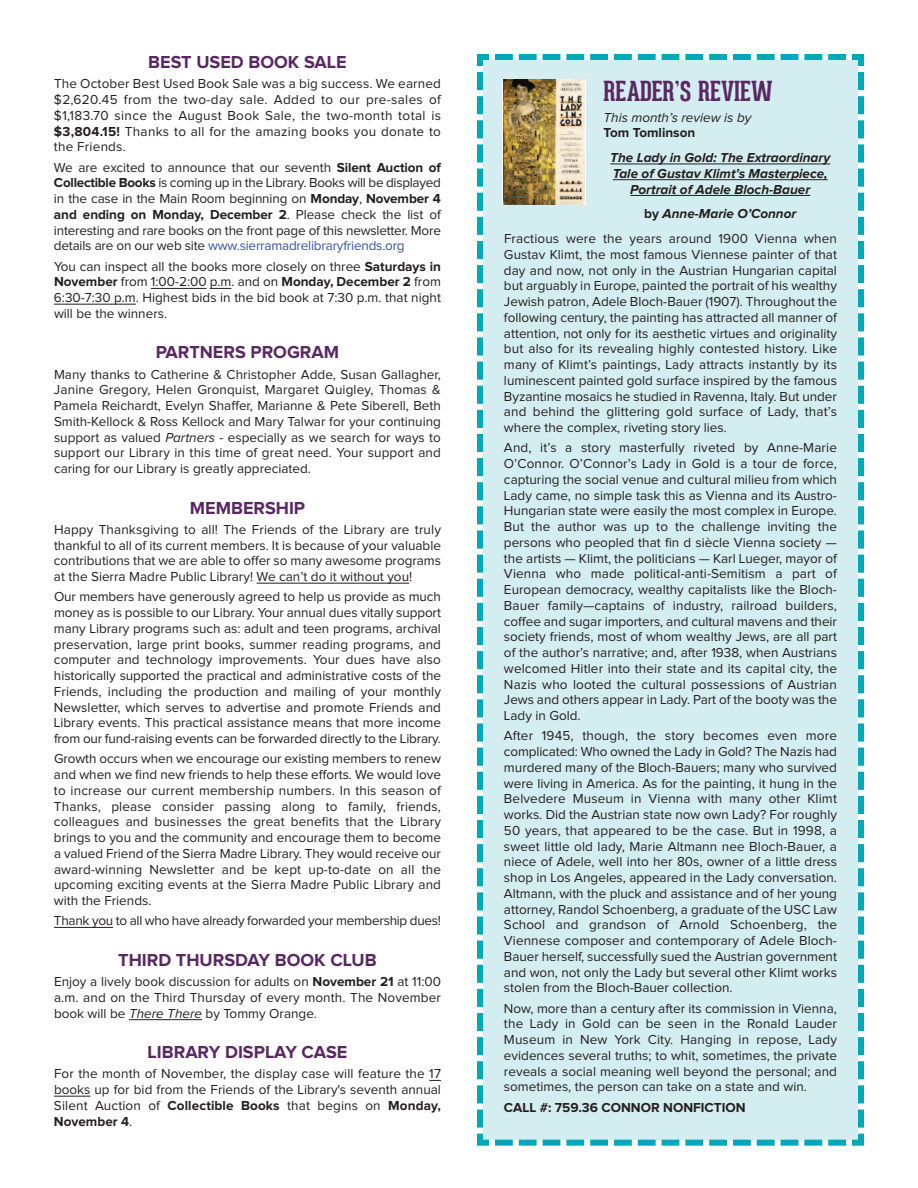
<style>
.page{position:relative;width:918px;height:1188px;background:#fff}
.page>*{position:absolute;margin:0;border:0;box-sizing:border-box;transform-origin:0 0}
.t1{font:700 27px "Geared Slab";color:#592862}
.t2{font:700 18px "Proxima Nova";color:#592862}
.t3{font:13.5px/15.8px "Proxima Nova";color:#231f20;text-align:justify}
.t4{font:italic 700 13.5px/15.8px "Proxima Nova";color:#231f20;text-align:center}
.t5{font:13.5px "Proxima Nova";letter-spacing:-.02em;color:#231f20}
.t6{font:700 13.5px "Proxima Nova";color:#231f20}
.t7{font:italic 13.5px "Proxima Nova";color:#231f20}
.s1{font-weight:700}
.s2{color:#3853a3}
.s3{font-style:italic}
.s4{font-weight:700;font-style:italic}
</style>
<div class="page">
<div style="left:477px;top:54px;width:387px;height:1092px;background:#d4edf1"></div>
<hr style="left:610px;top:164px;width:220px;height:1px;background:#231f20">
<hr style="left:613px;top:179px;width:215px;height:1px;background:#231f20">
<hr style="left:630px;top:195px;width:180px;height:1px;background:#231f20">
<div style="left:502px;top:80px;width:84px;height:125px;background:#fff"></div>
<img style="left:503px;top:80px;width:82px;height:125px">
<hr style="left:151px;top:288px;width:56px;height:1px;background:#231f20">
<svg style="left:210px;top:288px;width:21px;height:1px"></svg>
<hr style="left:54px;top:304px;width:82px;height:1px;background:#231f20">
<hr style="left:257px;top:583px;width:152px;height:1px;background:#231f20">
<hr style="left:54px;top:927px;width:59px;height:1px;background:#231f20">
<hr style="left:129px;top:1019px;width:73px;height:1px;background:#231f20">
<svg style="left:429px;top:1080px;width:12px;height:1px"></svg>
<hr style="left:54px;top:1096px;width:36px;height:1px;background:#231f20">
<h2 class="t2" style="left:148px;top:56px;width:200px">BEST USED BOOK SALE</h2>
<p class="t3" style="left:54px;top:77px;width:389px">The October Best Used Book Sale was a big success. We earned $2,620.45 from the two-day sale. Added to our pre-sales of $1,183.70 since the August Book Sale, the two-month total is <span class="s1">$3,804.15!</span> Thanks to all for the amazing books you donate to the Friends.</p>
<p class="t3" style="left:54px;top:161px;width:389px">We are excited to announce that our seventh <span class="s1">Silent Auction of Collectible Books</span> is coming up in the Library. Books will be displayed in the case in the Main Room beginning on <span class="s1">Monday</span>, <span class="s1">November 4 and ending on Monday, December 2</span>. Please check the list of interesting and rare books on the front page of this newsletter. More details are on our web site <span class="s2">www.sierramadrelibraryfriends.org</span></p>
<p class="t3" style="left:54px;top:260px;width:389px">You can inspect all the books more closely on three <span class="s1">Saturdays in November</span> from 1:00-2:00 p.m. and on <span class="s1">Monday, December 2</span> from 6:30-7:30 p.m. Highest bids in the bid book at 7:30 p.m. that night will be the winners.</p>
<h2 class="t2" style="left:156px;top:346px;width:185px">PARTNERS PROGRAM</h2>
<p class="t3" style="left:54px;top:368px;width:389px">Many thanks to Catherine &amp; Christopher Adde, Susan Gallagher, Janine Gregory, Helen Gronquist, Margaret Quigley, Thomas &amp; Pamela Reichardt, Evelyn Shaffer, Marianne &amp; Pete Siberell, Beth Smith-Kellock &amp; Ross Kellock and Mary Talwar for your continuing support as valued <span class="s3">Partners</span> - especially as we search for ways to support our Library in this time of great need. Your support and caring for our Library is greatly appreciated.</p>
<h2 class="t2" style="left:190px;top:502px;width:117px">MEMBERSHIP</h2>
<p class="t3" style="left:54px;top:523px;width:389px">Happy Thanksgiving to all! The Friends of the Library are truly thankful to all of its current members. It is because of your valuable contributions that we are able to offer so many awesome programs at the Sierra Madre Public Library! We can’t do it without you!</p>
<p class="t3" style="left:54px;top:590px;width:389px">Our members have generously agreed to help us provide as much money as is possible to our Library. Your annual dues vitally support many Library programs such as: adult and teen programs, archival preservation, large print books, summer reading programs, and computer and technology improvements. Your dues have also historically supported the practical and administrative costs of the Friends, including the production and mailing of your monthly Newsletter, which serves to advertise and promote Friends and Library events. This practical assistance means that more income from our fund-raising events can be forwarded directly to the Library.</p>
<p class="t3" style="left:54px;top:752px;width:389px">Growth occurs when we encourage our existing members to renew and when we find new friends to help these efforts. We would love to increase our current membership numbers. In this season of Thanks, please consider passing along to family, friends, colleagues and businesses the great benefits that the Library brings to you and the community and encourage them to become a valued Friend of the Sierra Madre Library. They would receive our award-winning Newsletter and be kept up-to-date on all the upcoming exciting events at the Sierra Madre Public Library and with the Friends.</p>
<p class="t5" style="left:54px;top:916px;width:388px">Thank you to all who have already forwarded your membership dues!</p>
<h2 class="t2" style="left:118px;top:954px;width:260px">THIRD THURSDAY BOOK CLUB</h2>
<p class="t3" style="left:54px;top:975px;width:389px">Enjoy a lively book discussion for adults on <span class="s1">November 21</span> at 11:00 a.m. and on the Third Thursday of every month. The November book will be <span class="s3">There There</span> by Tommy Orange.</p>
<h2 class="t2" style="left:148px;top:1046px;width:201px">LIBRARY DISPLAY CASE</h2>
<p class="t3" style="left:54px;top:1067px;width:389px">For the month of November, the display case will feature the 17 books up for bid from the Friends of the Library's seventh annual Silent Auction of <span class="s1">Collectible Books</span> that begins on <span class="s1">Monday, November 4</span>.</p>
<h1 class="t1" style="left:604px;top:81px;width:171px">READER’S REVIEW</h1>
<p class="t7" style="left:604px;top:112px;width:149px">This month’s review is by</p>
<p class="t6" style="left:604px;top:128px;width:93px">Tom Tomlinson</p>
<p class="t4" style="left:610px;top:151px;width:222px">The Lady in Gold: The Extraordinary<br>Tale of Gustav Klimt’s Masterpiece,<br>Portrait of Adele Bloch-Bauer</p>
<p class="t3" style="left:504px;top:203px;width:334px;line-height:24.8px;text-indent:140px"><span class="s1">by</span> <span class="s4">Anne-Marie O’Connor<br></span>Fractious were the years around 1900 Vienna when</p>
<p class="t3" style="left:504px;top:248px;width:335px">Gustav Klimt, the most famous Viennese painter of that day and now, not only in the Austrian Hungarian capital but arguably in Europe, painted the portrait of his wealthy Jewish patron, Adele Bloch-Bauer (1907). Throughout the following century, the painting has attracted all manner of attention, not only for its aesthetic virtues and originality but also for its revealing highly contested history. Like many of Klimt’s paintings, Lady attracts instantly by its luminescent painted gold surface inspired by the famous Byzantine mosaics he studied in Ravenna, Italy. But under and behind the glittering gold surface of Lady, that’s where the complex, riveting story lies.</p>
<p class="t3" style="left:504px;top:441px;width:335px">And, it’s a story masterfully riveted by Anne-Marie O’Connor. O’Connor’s Lady in Gold is a tour de force, capturing the social venue and cultural milieu from which Lady came, no simple task this as Vienna and its Austro-Hungarian state were easily the most complex in Europe.<br>But the author was up to the challenge inviting the persons who peopled that fin d siècle Vienna society — the artists — Klimt, the politicians — Karl Lueger, mayor of Vienna who made political-anti-Semitism a part of European democracy, wealthy capitalists like the Bloch-Bauer family—captains of industry, railroad builders, coffee and sugar importers, and cultural mavens and their society friends, most of whom wealthy Jews, are all part of the author’s narrative; and, after 1938, when Austrians welcomed Hitler into their state and its capital city, the Nazis who looted the cultural possessions of Austrian Jews and others appear in Lady. Part of the booty was the Lady in Gold.</p>
<p class="t3" style="left:504px;top:729px;width:335px">After 1945, though, the story becomes even more complicated: Who owned the Lady in Gold? The Nazis had murdered many of the Bloch-Bauers; many who survived were living in America. As for the painting, it hung in the Belvedere Museum in Vienna with many other Klimt works. Did the Austrian state now own Lady? For roughly 50 years, that appeared to be the case. But in 1998, a sweet little old lady, Marie Altmann nee Bloch-Bauer, a niece of Adele, well into her 80s, owner of a little dress shop in Los Angeles, appeared in the Lady conversation.<br>Altmann, with the pluck and assistance and of her young attorney, Randol Schoenberg, a graduate of the USC Law School and grandson of Arnold Schoenberg, the Viennese composer and contemporary of Adele Bloch-Bauer herself, successfully sued the Austrian government and won, not only the Lady but several other Klimt works stolen from the Bloch-Bauer collection.</p>
<p class="t3" style="left:504px;top:1001px;width:335px">Now, more than a century after its commission in Vienna, the Lady in Gold can be seen in the Ronald Lauder Museum in New York City. Hanging in repose, Lady evidences several truths; to whit, sometimes, the private reveals a social meaning well beyond the personal; and sometimes, the person can take on a state and win.</p>
<p class="t6" style="left:504px;top:1102px;width:243px">CALL #: 759.36 CONNOR NONFICTION</p>
</div>
